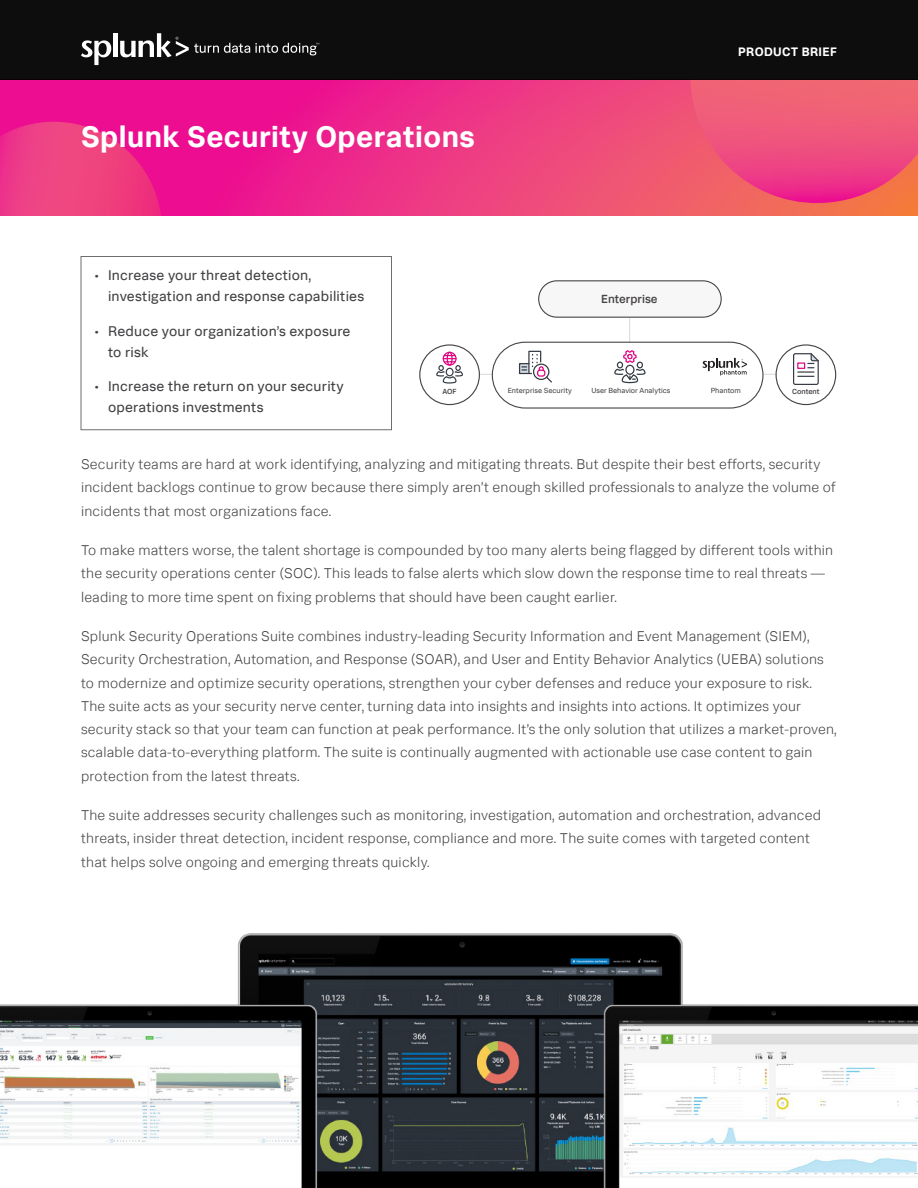
<style>
.page{position:relative;width:918px;height:1188px;background:#fff}
.page>*{position:absolute;margin:0;border:0;box-sizing:border-box;transform-origin:0 0}
.Document_Title{font:700 30px "Splunk Data Sans";letter-spacing:.015em;color:#fff}
.Body_Text{font:300 14.25px/23.2px "Splunk Data Sans";letter-spacing:.015em;color:#414042}
.t1{font:14.25px/21px "Splunk Data Sans";letter-spacing:.015em;color:#414042}
.t2{font:700 12.3px "Splunk Data Sans";letter-spacing:.03em;color:#fff}
.t3{font:500 11.85px "Splunk Data Sans";color:#474445}
.t4{font:7.35px "Splunk Data Sans";color:#474445}
.t5{font:500 7.35px "Splunk Data Sans";color:#474445}
</style>
<div class="page">
<svg style="left:0;top:80px;width:918px;height:136px;background:#ed2f84"></svg>
<svg style="left:690px;top:80px;width:228px;height:123px;background:#ef5577"></svg>
<svg style="left:0;top:122px;width:161px;height:94px;background:#ed3684"></svg>
<div style="left:0;top:0;width:918px;height:80px;background:#0d0d0d"></div>
<svg style="left:81px;top:40px;width:30px;height:25px"></svg>
<hr style="left:113px;top:33px;width:4px;height:24px;background:#fff">
<svg style="left:120px;top:33px;width:199px;height:24px"></svg>
<img style="left:0;top:933px;width:918px;height:255px">
<div style="left:81px;top:256px;width:311px;height:174px;border:1px solid #6d6e71"></div>
<hr style="left:470px;top:374px;width:317px;height:1px;background:#dadce0">
<hr style="left:629px;top:318px;width:1px;height:51px;background:#dadce0">
<div style="left:492px;top:342px;width:271px;height:66px;background:#fff;border-radius:33px"></div>
<div style="left:492px;top:342px;width:272px;height:67px;border:1px solid #474444;border-radius:33px"></div>
<div style="left:539px;top:281px;width:182px;height:36px;background:#f7f7f7;border-radius:18px"></div>
<div style="left:538px;top:280px;width:184px;height:38px;border:1px solid #474444;border-radius:18px"></div>
<div style="left:420px;top:345px;width:59px;height:60px;background:#fff;border-radius:50%"></div>
<div style="left:419px;top:344px;width:61px;height:61px;border:1px solid #474444;border-radius:50%"></div>
<div style="left:776px;top:345px;width:60px;height:60px;background:#fff;border-radius:50%"></div>
<div style="left:776px;top:344px;width:60px;height:61px;border:1px solid #474444;border-radius:50%"></div>
<svg style="left:702px;top:358px;width:45px;height:17px"></svg>
<svg style="left:613px;top:341px;width:33px;height:43px"></svg>
<svg style="left:518px;top:350px;width:34px;height:33px"></svg>
<svg style="left:793px;top:353px;width:26px;height:32px"></svg>
<div style="left:797px;top:362px;width:8px;height:7px;border:1px solid #e20082"></div>
<svg style="left:436px;top:351px;width:27px;height:33px"></svg>
<p class="Document_Title" style="left:81px;top:118px;width:395px">Splunk Security Operations</p>
<p class="t2" style="left:738px;top:44px;width:100px">PRODUCT BRIEF</p>
<p class="t1" style="left:108px;top:265px;width:258px;text-indent:-14px">• Increase your threat detection, investigation and response capabilities</p>
<p class="t1" style="left:108px;top:320px;width:244px;text-indent:-14px">• Reduce your organization’s exposure to risk</p>
<p class="t1" style="left:108px;top:376px;width:237px;text-indent:-14px">• Increase the return on your security operations investments</p>
<p class="t3" style="left:601px;top:292px;width:58px">Enterprise</p>
<p class="t5" style="left:442px;top:387px;width:16px">AOF</p>
<p class="t4" style="left:508px;top:386px;width:66px">Enterprise Security</p>
<p class="t4" style="left:591px;top:386px;width:81px">User Behavior Analytics</p>
<p class="t4" style="left:711px;top:386px;width:32px">Phantom</p>
<p class="t5" style="left:792px;top:387px;width:29px">Content</p>
<p class="Body_Text" style="left:81px;top:452px;width:756px">Security teams are hard at work identifying, analyzing and mitigating threats. But despite their best efforts, security incident backlogs continue to grow because there simply aren’t enough skilled professionals to analyze the volume of incidents that most organizations face.</p>
<p class="Body_Text" style="left:81px;top:538px;width:754px">To make matters worse, the talent shortage is compounded by too many alerts being flagged by different tools within the security operations center (SOC). This leads to false alerts which slow down the response time to real threats — leading to more time spent on fixing problems that should have been caught earlier.</p>
<p class="Body_Text" style="left:81px;top:624px;width:757px">Splunk Security Operations Suite combines industry-leading Security Information and Event Management (SIEM), Security Orchestration, Automation, and Response (SOAR), and User and Entity Behavior Analytics (UEBA) solutions to modernize and optimize security operations, strengthen your cyber defenses and reduce your exposure to risk.<br>The suite acts as your security nerve center, turning data into insights and insights into actions. It optimizes your security stack so that your team can function at peak performance. It’s the only solution that utilizes a market-proven, scalable data-to-everything platform. The suite is continually augmented with actionable use case content to gain protection from the latest threats.</p>
<p class="Body_Text" style="left:81px;top:803px;width:742px">The suite addresses security challenges such as monitoring, investigation, automation and orchestration, advanced threats, insider threat detection, incident response, compliance and more. The suite comes with targeted content that helps solve ongoing and emerging threats quickly.</p>
</div>
